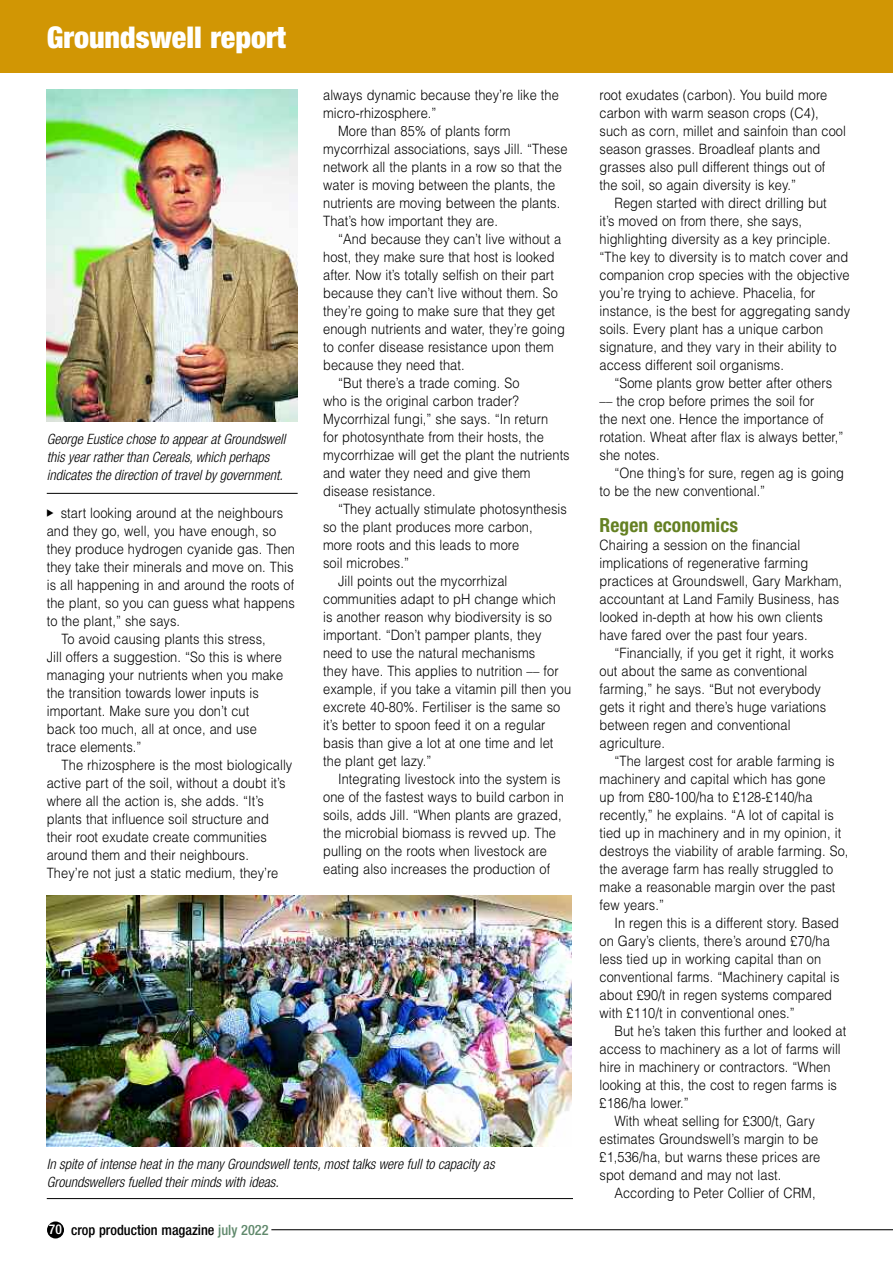
<style>
.page{position:relative;width:893px;height:1263px;background:#fff}
.page>*{position:absolute;margin:0;border:0;box-sizing:border-box;transform-origin:0 0}
.t1{font:900 condensed 30px "Helvetica Neue";color:#fff}
.t2{font:700 condensed 19.5px "Helvetica Neue";letter-spacing:.005em;color:#648022}
.t3{font:300 14.25px/18px "Helvetica";letter-spacing:.005em;color:#000;scale:.9 1}
.t4{font:italic 300 condensed 14.25px/18px "Helvetica Neue";color:#000}
.t5{font:500 condensed 14.25px "Helvetica Neue";color:#000}
.s1{font-size:13.5px;color:#fff}
.s2{color:#60896c}
</style>
<div class="page">
<div style="left:47px;top:1221px;width:17px;height:17px;background:#000;border-radius:50%"></div>
<hr style="left:271px;top:1229px;width:622px;height:1px;background:#000">
<div style="left:0;top:0;width:893px;height:72px;background:#d19604"></div>
<hr style="left:47px;top:1198px;width:526px;height:1px;background:#000">
<img style="left:47px;top:895px;width:525px;height:251px">
<hr style="left:47px;top:493px;width:251px;height:1px;background:#000">
<img style="left:47px;top:89px;width:251px;height:332px">
<h1 class="t1" style="left:47px;top:27px;width:241px">Groundswell report</h1>
<p class="t4" style="left:47px;top:432px;width:240px">George Eustice chose to appear at Groundswell this year rather than Cereals, which perhaps indicates the direction of travel by government.</p>
<p class="t3" style="left:61px;top:504px;width:249px">start looking around at the neighbours</p>
<p class="t3" style="left:47px;top:522px;width:256px">and they go, well, you have enough, so</p>
<p class="t3" style="left:47px;top:540px;width:277px">they produce hydrogen cyanide gas. Then</p>
<p class="t3" style="left:47px;top:558px;width:276px">they take their minerals and move on. This</p>
<p class="t3" style="left:47px;top:576px;width:277px">is all happening in and around the roots of</p>
<p class="t3" style="left:47px;top:594px;width:277px">the plant, so you can guess what happens</p>
<p class="t3" style="left:47px;top:612px;width:150px">to the plant,” she says.</p>
<p class="t3" style="left:62px;top:630px;width:228px">To avoid causing plants this stress,</p>
<p class="t3" style="left:47px;top:648px;width:263px">Jill offers a suggestion. “So this is where</p>
<p class="t3" style="left:47px;top:666px;width:264px">managing your nutrients when you make</p>
<p class="t3" style="left:47px;top:684px;width:237px">the transition towards lower inputs is</p>
<p class="t3" style="left:47px;top:702px;width:227px">important. Make sure you don’t cut</p>
<p class="t3" style="left:47px;top:720px;width:235px">back too much, all at once, and use</p>
<p class="t3" style="left:47px;top:738px;width:107px">trace elements.”</p>
<p class="t3" style="left:62px;top:756px;width:258px">The rhizosphere is the most biologically</p>
<p class="t3" style="left:47px;top:774px;width:267px">active part of the soil, without a doubt it’s</p>
<p class="t3" style="left:47px;top:792px;width:243px">where all the action is, she adds. “It’s</p>
<p class="t3" style="left:47px;top:810px;width:248px">plants that influence soil structure and</p>
<p class="t3" style="left:47px;top:828px;width:246px">their root exudate create communities</p>
<p class="t3" style="left:47px;top:846px;width:226px">around them and their neighbours.</p>
<p class="t3" style="left:47px;top:864px;width:259px">They’re not just a static medium, they’re</p>
<p class="t3" style="left:323px;top:86px;width:263px">always dynamic because they’re like the</p>
<p class="t3" style="left:323px;top:104px;width:127px">micro-rhizosphere.”</p>
<p class="t3" style="left:338px;top:122px;width:193px">More than 85% of plants form</p>
<p class="t3" style="left:323px;top:140px;width:273px">mycorrhizal associations, says Jill. “These</p>
<p class="t3" style="left:323px;top:158px;width:267px">network all the plants in a row so that the</p>
<p class="t3" style="left:323px;top:176px;width:259px">water is moving between the plants, the</p>
<p class="t3" style="left:323px;top:194px;width:265px">nutrients are moving between the plants.</p>
<p class="t3" style="left:323px;top:212px;width:196px">That’s how important they are.</p>
<p class="t3" style="left:338px;top:230px;width:249px">“And because they can’t live without a</p>
<p class="t3" style="left:323px;top:248px;width:259px">host, they make sure that host is looked</p>
<p class="t3" style="left:323px;top:266px;width:258px">after. Now it’s totally selfish on their part</p>
<p class="t3" style="left:323px;top:284px;width:262px">because they can’t live without them. So</p>
<p class="t3" style="left:323px;top:302px;width:259px">they’re going to make sure that they get</p>
<p class="t3" style="left:323px;top:320px;width:270px">enough nutrients and water, they’re going</p>
<p class="t3" style="left:323px;top:338px;width:258px">to confer disease resistance upon them</p>
<p class="t3" style="left:323px;top:356px;width:159px">because they need that.</p>
<p class="t3" style="left:338px;top:374px;width:203px">“But there’s a trade coming. So</p>
<p class="t3" style="left:323px;top:392px;width:219px">who is the original carbon trader?</p>
<p class="t3" style="left:323px;top:410px;width:252px">Mycorrhizal fungi,” she says. “In return</p>
<p class="t3" style="left:323px;top:428px;width:247px">for photosynthate from their hosts, the</p>
<p class="t3" style="left:323px;top:446px;width:275px">mycorrhizae will get the plant the nutrients</p>
<p class="t3" style="left:323px;top:464px;width:232px">and water they need and give them</p>
<p class="t3" style="left:323px;top:482px;width:126px">disease resistance.</p>
<p class="t3" style="left:338px;top:500px;width:256px">“They actually stimulate photosynthesis</p>
<p class="t3" style="left:323px;top:518px;width:234px">so the plant produces more carbon,</p>
<p class="t3" style="left:323px;top:536px;width:219px">more roots and this leads to more</p>
<p class="t3" style="left:323px;top:554px;width:97px">soil microbes.”</p>
<p class="t3" style="left:338px;top:572px;width:190px">Jill points out the mycorrhizal</p>
<p class="t3" style="left:323px;top:590px;width:260px">communities adapt to pH change which</p>
<p class="t3" style="left:323px;top:608px;width:256px">is another reason why biodiversity is so</p>
<p class="t3" style="left:323px;top:626px;width:244px">important. “Don’t pamper plants, they</p>
<p class="t3" style="left:323px;top:644px;width:237px">need to use the natural mechanisms</p>
<p class="t3" style="left:323px;top:662px;width:263px">they have. This applies to nutrition –– for</p>
<p class="t3" style="left:323px;top:680px;width:277px">example, if you take a vitamin pill then you</p>
<p class="t3" style="left:323px;top:698px;width:265px">excrete 40-80%. Fertiliser is the same so</p>
<p class="t3" style="left:323px;top:716px;width:249px">it’s better to spoon feed it on a regular</p>
<p class="t3" style="left:323px;top:734px;width:257px">basis than give a lot at one time and let</p>
<p class="t3" style="left:323px;top:752px;width:122px">the plant get lazy.”</p>
<p class="t3" style="left:338px;top:770px;width:249px">Integrating livestock into the system is</p>
<p class="t3" style="left:323px;top:788px;width:269px">one of the fastest ways to build carbon in</p>
<p class="t3" style="left:323px;top:806px;width:266px">soils, adds Jill. “When plants are grazed,</p>
<p class="t3" style="left:323px;top:824px;width:260px">the microbial biomass is revved up. The</p>
<p class="t3" style="left:323px;top:842px;width:250px">pulling on the roots when livestock are</p>
<p class="t3" style="left:323px;top:860px;width:254px">eating also increases the production of</p>
<p class="t4" style="left:47px;top:1156px;width:449px">In spite of intense heat in the many Groundswell tents, most talks were full to capacity as<br>Groundswellers fuelled their minds with ideas.</p>
<p class="t5" style="left:49px;top:1225px;width:221px"><span class="s1">70</span> crop production magazine <span class="s2">july 2022</span></p>
<p class="t3" style="left:600px;top:86px;width:275px">root exudates (carbon). You build more carbon with warm season crops (C4), such as corn, millet and sainfoin than cool season grasses. Broadleaf plants and grasses also pull different things out of the soil, so again diversity is key.”</p>
<p class="t3" style="left:600px;top:194px;width:280px;text-indent:15px">Regen started with direct drilling but<br>it’s moved on from there, she says, highlighting diversity as a key principle. “The key to diversity is to match cover and companion crop species with the objective you’re trying to achieve. Phacelia, for instance, is the best for aggregating sandy soils. Every plant has a unique carbon signature, and they vary in their ability to access different soil organisms.</p>
<p class="t3" style="left:600px;top:374px;width:272px;text-indent:15px">“Some plants grow better after others –– the crop before primes the soil for<br>the next one. Hence the importance of rotation. Wheat after flax is always better,” she notes.</p>
<p class="t3" style="left:600px;top:464px;width:273px;text-indent:15px">“One thing’s for sure, regen ag is going to be the new conventional.”</p>
<h2 class="t2" style="left:600px;top:518px;width:140px">Regen economics</h2>
<p class="t3" style="left:600px;top:536px;width:271px">Chairing a session on the financial implications of regenerative farming practices at Groundswell, Gary Markham, accountant at Land Family Business, has looked in-depth at how his own clients have fared over the past four years.</p>
<p class="t3" style="left:600px;top:644px;width:262px;text-indent:15px">“Financially, if you get it right, it works out about the same as conventional farming,” he says. “But not everybody gets it right and there’s huge variations between regen and conventional agriculture.</p>
<p class="t3" style="left:600px;top:752px;width:278px;text-indent:15px">“The largest cost for arable farming is machinery and capital which has gone<br>up from £80-100/ha to £128-£140/ha recently,” he explains. “A lot of capital is tied up in machinery and in my opinion, it destroys the viability of arable farming. So, the average farm has really struggled to make a reasonable margin over the past few years.”</p>
<p class="t3" style="left:600px;top:914px;width:268px;text-indent:15px">In regen this is a different story. Based on Gary’s clients, there’s around £70/ha less tied up in working capital than on conventional farms. “Machinery capital is about £90/t in regen systems compared with £110/t in conventional ones.”</p>
<p class="t3" style="left:614px;top:1022px;width:259px">But he’s taken this further and looked at</p>
<p class="t3" style="left:600px;top:1040px;width:269px">access to machinery as a lot of farms will</p>
<p class="t3" style="left:600px;top:1058px;width:258px">hire in machinery or contractors. “When</p>
<p class="t3" style="left:600px;top:1076px;width:265px">looking at this, the cost to regen farms is</p>
<p class="t3" style="left:600px;top:1094px;width:101px">£186/ha lower.”</p>
<p class="t3" style="left:614px;top:1112px;width:224px">With wheat selling for £300/t, Gary</p>
<p class="t3" style="left:600px;top:1130px;width:244px">estimates Groundswell’s margin to be</p>
<p class="t3" style="left:600px;top:1148px;width:247px">£1,536/ha, but warns these prices are</p>
<p class="t3" style="left:600px;top:1166px;width:203px">spot demand and may not last.</p>
<p class="t3" style="left:614px;top:1184px;width:225px">According to Peter Collier of CRM,</p>
</div>
